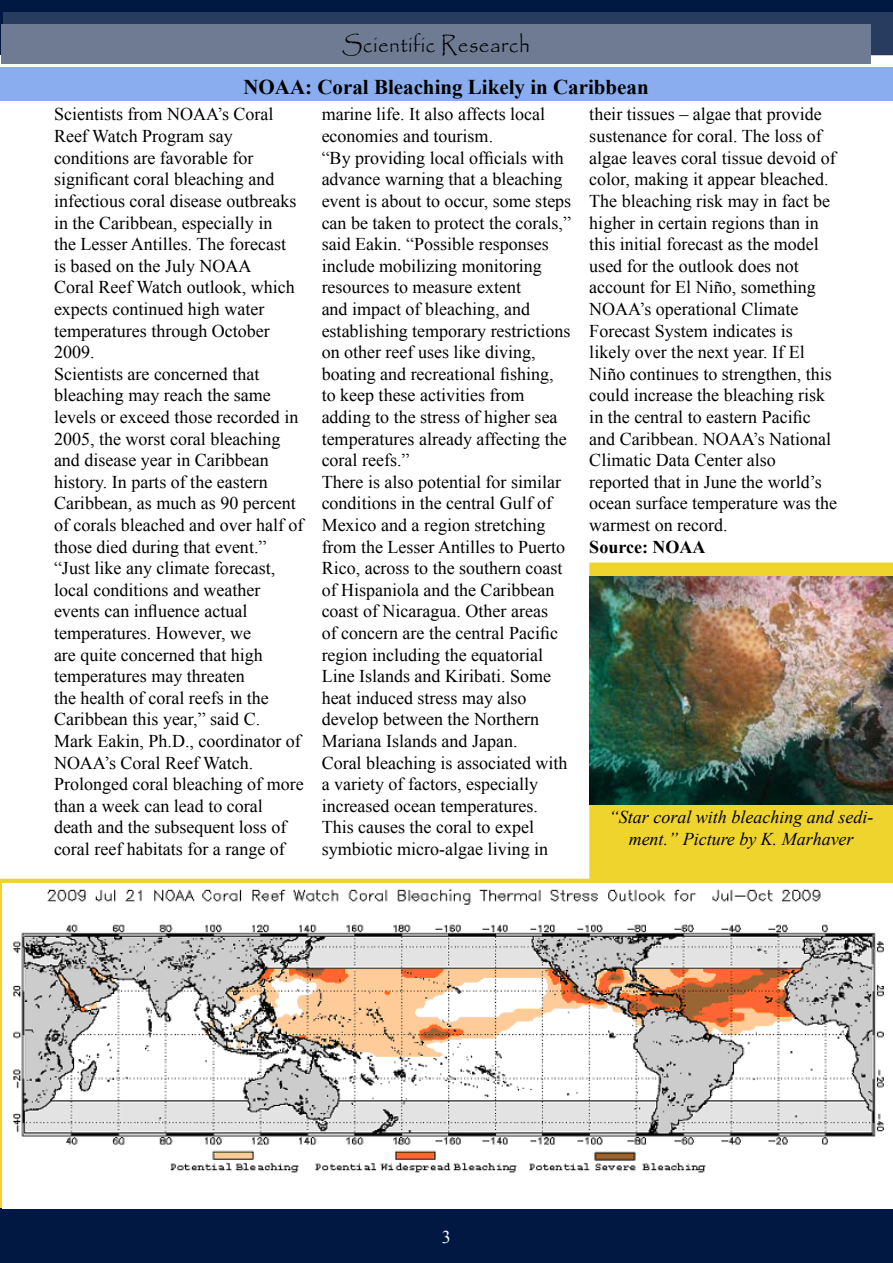
<style>
.page{position:relative;width:893px;height:1263px;background:#fff}
.page>*{position:absolute;margin:0;border:0;box-sizing:border-box;transform-origin:0 0}
.t1{font:23.1px "Papyrus";letter-spacing:.02em;color:#000;scale:.91 1}
.t2{font:700 21px "Times New Roman";color:#000}
.t3{font:18px/21.6px "Times New Roman";color:#000}
.t4{font:italic 18px/21.6px "Times New Roman";color:#000;text-align:center}
.t5{font:700 18px "Times New Roman";color:#000}
.t6{font:18px "Times New Roman";color:#fff}
</style>
<div class="page">
<div style="left:589px;top:562px;width:304px;height:317px;background:#efd42e"></div>
<div style="left:0;top:1210px;width:893px;height:53px;background:#001842"></div>
<div style="left:0;top:0;width:893px;height:55px;background:#001842"></div>
<div style="left:3px;top:12px;width:890px;height:43px;background:#283c5f"></div>
<div style="left:2px;top:24px;width:868px;height:39px;background:#6e7b93"></div>
<div style="left:0;top:67px;width:893px;height:33px;background:#89adef"></div>
<img style="left:13px;top:888px;width:871px;height:285px">
<img style="left:589px;top:576px;width:304px;height:228px">
<p class="t1" style="left:342px;top:31px;width:208px">Scientific Research</p>
<p class="t2" style="left:243px;top:73px;width:407px">NOAA: Coral Bleaching Likely in Caribbean</p>
<p class="t3" style="left:54px;top:103px;width:251px">Scientists from NOAA’s Coral<br>Reef Watch Program say conditions are favorable for significant coral bleaching and infectious coral disease outbreaks in the Caribbean, especially in<br>the Lesser Antilles. The forecast<br>is based on the July NOAA<br>Coral Reef Watch outlook, which expects continued high water temperatures through October<br>2009.<br>Scientists are concerned that bleaching may reach the same levels or exceed those recorded in<br>2005, the worst coral bleaching and disease year in Caribbean history. In parts of the eastern<br>Caribbean, as much as 90 percent of corals bleached and over half of those died during that event.” “Just like any climate forecast, local conditions and weather events can influence actual temperatures. However, we<br>are quite concerned that high temperatures may threaten<br>the health of coral reefs in the<br>Caribbean this year,” said C.<br>Mark Eakin, Ph.D., coordinator of<br>NOAA’s Coral Reef Watch.<br>Prolonged coral bleaching of more than a week can lead to coral death and the subsequent loss of coral reef habitats for a range of</p>
<p class="t3" style="left:322px;top:103px;width:251px">marine life. It also affects local economies and tourism.<br>“By providing local officials with advance warning that a bleaching event is about to occur, some steps can be taken to protect the corals,” said Eakin. “Possible responses include mobilizing monitoring resources to measure extent<br>and impact of bleaching, and establishing temporary restrictions on other reef uses like diving, boating and recreational fishing, to keep these activities from adding to the stress of higher sea temperatures already affecting the coral reefs.”<br>There is also potential for similar conditions in the central Gulf of<br>Mexico and a region stretching from the Lesser Antilles to Puerto<br>Rico, across to the southern coast of Hispaniola and the Caribbean coast of Nicaragua. Other areas<br>of concern are the central Pacific region including the equatorial<br>Line Islands and Kiribati. Some heat induced stress may also develop between the Northern<br>Mariana Islands and Japan.<br>Coral bleaching is associated with a variety of factors, especially increased ocean temperatures.<br>This causes the coral to expel symbiotic micro-algae living in</p>
<p class="t3" style="left:589px;top:103px;width:249px">their tissues – algae that provide sustenance for coral. The loss of algae leaves coral tissue devoid of color, making it appear bleached.<br>The bleaching risk may in fact be higher in certain regions than in this initial forecast as the model used for the outlook does not account for El Niño, something<br>NOAA’s operational Climate<br>Forecast System indicates is likely over the next year. If El<br>Niño continues to strengthen, this could increase the bleaching risk in the central to eastern Pacific and Caribbean. NOAA’s National<br>Climatic Data Center also reported that in June the world’s ocean surface temperature was the warmest on record.</p>
<p class="t5" style="left:589px;top:534px;width:118px">Source: NOAA</p>
<p class="t4" style="left:609px;top:806px;width:266px">“Star coral with bleaching and sedi&shy;ment.” Picture by K. Marhaver</p>
<p class="t6" style="left:442px;top:1224px;width:10px">3</p>
</div>
